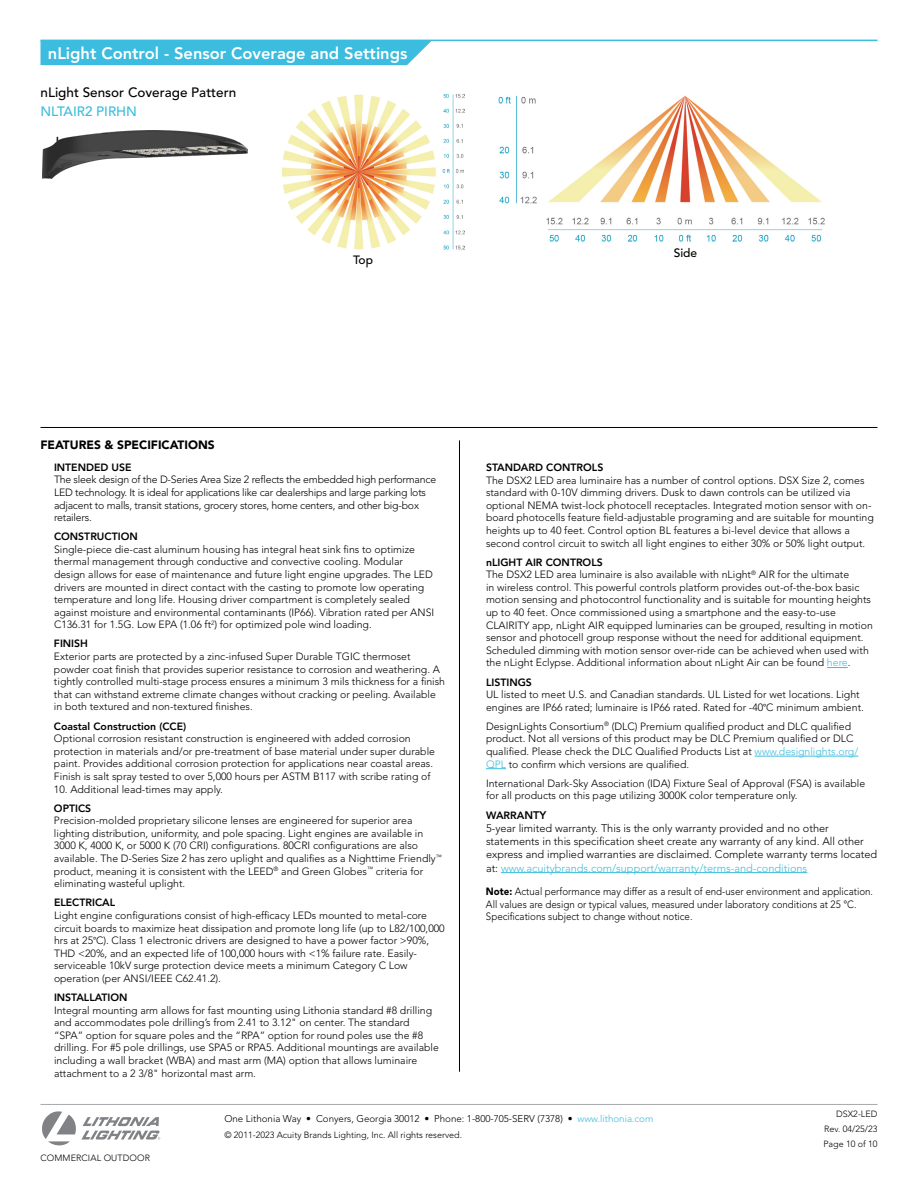
<style>
.page{position:relative;width:918px;height:1188px;background:#fff}
.page>*{position:absolute;margin:0;border:0;box-sizing:border-box;transform-origin:0 0}
.t1{font:800 16.5px "Avenir LT Std";color:#fff}
.t2{font:500 13.5px "Avenir LT Std";color:#000}
.t3{font:500 13.5px "Avenir LT Std";color:#3cbcde}
.t4{font:900 12px "Avenir LT Std";color:#000}
.t5{font:500 12px "Avenir LT Std";color:#000}
.t6{font:300 10.95px/13.2px "Avenir LT Std";color:#000}
.t7{font:300 10.5px/12.6px "Avenir LT Std";color:#000}
.t8{font:300 10.5px/12.6px "Avenir LT Std";letter-spacing:-.02em;color:#000}
.t9{font:300 10.5px/12.6px "Avenir LT Std";color:#000;scale:.93 1}
.t10{font:800 10.5px "Avenir LT Std";color:#000}
.t11{font:300 9.75px "Avenir LT Std";color:#000}
.t12{font:300 9px/15px "Avenir LT Std";color:#000;text-align:justify}
.s1{font-family:"Myriad Pro";font-weight:400;font-stretch:condensed}
.s2{font-weight:800}
.s3{color:#3cbcde}
.s4{font-size:10.95px}
.s5{font-weight:900}
</style>
<div class="page">
<hr style="left:40px;top:1104px;width:837px;height:1px;background:#a7a9ac">
<svg style="left:42px;top:1111px;width:118px;height:35px"></svg>
<svg style="left:827px;top:667px;width:21px;height:1px"></svg>
<hr style="left:755px;top:756px;width:103px;height:1px;background:#3cbcde">
<svg style="left:486px;top:768px;width:20px;height:1px"></svg>
<hr style="left:501px;top:872px;width:306px;height:1px;background:#3cbcde">
<hr style="left:459px;top:440px;width:1px;height:632px;background:#000">
<hr style="left:40px;top:427px;width:837px;height:1px;background:#000">
<img style="left:43px;top:131px;width:205px;height:47px">
<hr style="left:40px;top:40px;width:838px;height:1px;background:#3cbcde">
<div style="left:40px;top:40px;width:392px;height:25px;background:#3cbcde"></div>
<img style="left:281px;top:94px;width:184px;height:156px">
<img style="left:499px;top:95px;width:326px;height:147px">
<h1 class="t1" style="left:48px;top:43px;width:361px">nLight Control - Sensor Coverage and Settings</h1>
<p class="t2" style="left:40px;top:85px;width:197px">nLight Sensor Coverage Pattern</p>
<p class="t3" style="left:40px;top:103px;width:98px">NLTAIR2 PIRHN</p>
<p class="t5" style="left:353px;top:253px;width:22px">Top</p>
<p class="t5" style="left:674px;top:246px;width:25px">Side</p>
<p class="t4" style="left:40px;top:438px;width:176px">FEATURES &amp; SPECIFICATIONS</p>
<p class="t10" style="left:54px;top:461px;width:79px">INTENDED USE</p>
<p class="t8" style="left:54px;top:473px;width:384px">The sleek design of the D-Series Area Size 2 reflects the embedded high performance LED technology. It is ideal for applications like car dealerships and large parking lots adjacent to malls, transit stations, grocery stores, home centers, and other big-box retailers.</p>
<p class="t10" style="left:54px;top:530px;width:85px">CONSTRUCTION</p>
<p class="t7" style="left:54px;top:543px;width:382px">Single-piece die-cast aluminum housing has integral heat sink fins to optimize thermal management through conductive and convective cooling. Modular design allows for ease of maintenance and future light engine upgrades. The LED drivers are mounted in direct contact with the casting to promote low operating temperature and long life. Housing driver compartment is completely sealed against moisture and environmental contaminants (IP66). Vibration rated per ANSI C136.31 for 1.5G. Low EPA (1.06 ft<sup>2</sup>) for optimized pole wind loading.</p>
<p class="t10" style="left:54px;top:638px;width:36px">FINISH</p>
<p class="t7" style="left:54px;top:650px;width:393px">Exterior parts are protected by a zinc-infused Super Durable TGIC thermoset powder coat finish that provides superior resistance to corrosion and weathering. A tightly controlled multi-stage process ensures a minimum 3 mils thickness for a finish that can withstand extreme climate changes without cracking or peeling. Available in both textured and non-textured finishes.</p>
<p class="t10" style="left:54px;top:720px;width:134px">Coastal Construction (CCE)</p>
<p class="t7" style="left:54px;top:732px;width:383px">Optional corrosion resistant construction is engineered with added corrosion protection in materials and/or pre-treatment of base material under super durable paint. Provides additional corrosion protection for applications near coastal areas.<br>Finish is salt spray tested to over 5,000 hours per ASTM B117 with scribe rating of</p>
<p class="t7" style="left:54px;top:783px;width:170px">10. Additional lead-times may apply.</p>
<p class="t10" style="left:54px;top:802px;width:39px">OPTICS</p>
<p class="t7" style="left:54px;top:814px;width:389px">Precision-molded proprietary silicone lenses are engineered for superior area lighting distribution, uniformity, and pole spacing. Light engines are available in 3000 K, 4000 K, or 5000 K (70 CRI) configurations. 80CRI configurations are also available. The D-Series Size 2 has zero uplight and qualifies as a Nighttime Friendly<sup>™ </sup>product, meaning it is consistent with the LEED<sup>®</sup> and Green Globes<sup>™</sup> criteria for eliminating wasteful uplight.</p>
<p class="t10" style="left:54px;top:896px;width:63px">ELECTRICAL</p>
<p class="t7" style="left:54px;top:909px;width:392px">Light engine configurations consist of high-efficacy LEDs mounted to metal-core circuit boards to maximize heat dissipation and promote long life (up to L82/100,000 hrs at 25<span class="s1">°</span>C). Class 1 electronic drivers are designed to have a power factor &gt;90%, THD &lt;20%, and an expected life of 100,000 hours with &lt;1% failure rate. Easily&shy;serviceable 10kV surge protection device meets a minimum Category C Low operation (per ANSI/IEEE C62.41.2).</p>
<p class="t10" style="left:54px;top:991px;width:75px">INSTALLATION</p>
<p class="t7" style="left:54px;top:1004px;width:386px">Integral mounting arm allows for fast mounting using Lithonia standard #8 drilling and accommodates pole drilling’s from 2.41 to 3.12" on center. The standard “SPA” option for square poles and the “RPA” option for round poles use the #8 drilling. For #5 pole drillings, use SPA5 or RPA5. Additional mountings are available including a wall bracket (WBA) and mast arm (MA) option that allows luminaire attachment to a 2 3/8" horizontal mast arm.</p>
<p class="t10" style="left:486px;top:461px;width:119px">STANDARD CONTROLS</p>
<p class="t7" style="left:486px;top:474px;width:389px">The DSX2 LED area luminaire has a number of control options. DSX Size 2, comes standard with 0-10V dimming drivers. Dusk to dawn controls can be utilized via optional NEMA twist-lock photocell receptacles. Integrated motion sensor with on&shy;board photocells feature field-adjustable programing and are suitable for mounting heights up to 40 feet. Control option BL features a bi-level device that allows a second control circuit to switch all light engines to either 30% or 50% light output.</p>
<p class="t7" style="left:486px;top:556px;width:388px"><span class="s2">nLIGHT AIR CONTROLS<br></span>The DSX2 LED area luminaire is also available with nLight<sup>®</sup> AIR for the ultimate<br>in wireless control. This powerful controls platform provides out-of-the-box basic motion sensing and photocontrol functionality and is suitable for mounting heights up to 40 feet. Once commissioned using a smartphone and the easy-to-use CLAIRITY app, nLight AIR equipped luminaries can be grouped, resulting in motion sensor and photocell group response without the need for additional equipment.<br>Scheduled dimming with motion sensor over-ride can be achieved when used with the nLight Eclypse. Additional information about nLight Air can be found <span class="s3">here</span>.</p>
<p class="t10" style="left:486px;top:676px;width:47px">LISTINGS</p>
<p class="t7" style="left:486px;top:688px;width:379px">UL listed to meet U.S. and Canadian standards. UL Listed for wet locations. Light engines are IP66 rated; luminaire is IP66 rated. Rated for -40<span class="s1">°</span>C minimum ambient.</p>
<p class="t7" style="left:486px;top:720px;width:374px">DesignLights Consortium<sup>®</sup> (DLC) Premium qualified product and DLC qualified product. Not all versions of this product may be DLC Premium qualified or DLC qualified. Please check the DLC Qualified Products List at <span class="s3">www.designlights.org/ QPL</span> to confirm which versions are qualified.</p>
<p class="t7" style="left:486px;top:777px;width:381px">International Dark-Sky Association (IDA) Fixture Seal of Approval (FSA) is available for all products on this page utilizing 3000K color temperature only.</p>
<p class="t10" style="left:486px;top:809px;width:62px">WARRA<span class="s4">NTY</span></p>
<p class="t6" style="left:486px;top:822px;width:393px">5-year limited warranty. This is the only warranty provided and no other statements in this specification sheet create any warranty of any kind. All other express and implied warranties are disclaimed. Complete warranty terms located at: <span class="s3">www.acuitybrands.com/support/warranty/terms-and-conditions</span></p>
<p class="t9" style="left:486px;top:885px;width:418px"><span class="s5">Note:</span> Actual performance may differ as a result of end-user environment and application.<br>All values are design or typical values, measured under laboratory conditions at 25 °C.<br>Specifications subject to change without notice.</p>
<p class="t12" style="left:40px;top:1150px;width:111px">COMMERCIAL OUTDOOR</p>
<p class="t11" style="left:224px;top:1113px;width:430px">One Lithonia Way • Conyers, Georgia 30012 • Phone: 1-800-705-SERV (7378) • <span class="s3">www.lithonia.com</span></p>
<p class="t12" style="left:224px;top:1128px;width:239px">© 2011-2023 Acuity Brands Lighting, Inc. All rights reserved.</p>
<p class="t12" style="left:823px;top:1107px;width:56px;text-indent:13px">DSX2-LED Rev. 04/25/23<br>Page 10 of 10</p>
</div>
